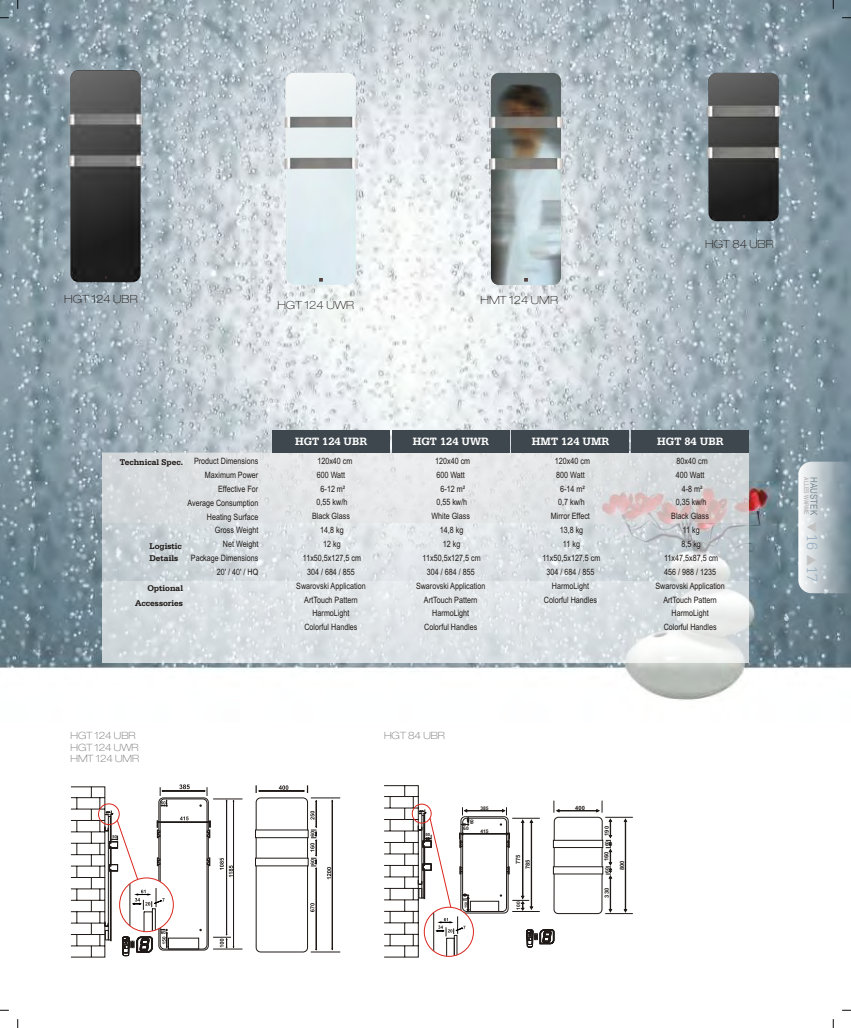
<style>
.page{position:relative;width:851px;height:1028px;background:#fff}
.page>*{position:absolute;margin:0;border:0;box-sizing:border-box;transform-origin:0 0}
.t1{font:300 15.75px "Serifa BT";color:#96adbf}
.t2{font:700 11.25px "Serifa BT";color:#fff}
.t3{font:100 expanded 11.25px "Helvetica Neue LT Pro";color:#1f1a17}
.t4{font:100 expanded 10px/11.8px "Helvetica Neue LT Pro";color:#737070}
.t5{font:condensed 9.62px "Helvetica";color:#788a91}
.t6{font:8.75px/13.9px "Arial Narrow";color:#1f1a17;text-align:center}
.t7{font:700 8.75px/12.5px "Serifa BT";color:#1f1a17}
.t8{font:condensed 6.25px "Helvetica";color:#aba8a8}
.t9{font:700 5.75px/9.6px "Arial";color:#1f1a17}
.t10{font:700 5px "Arial";color:#1f1a17}
.t11{font:700 4.88px "Arial";color:#1f1a17}
.t12{font:700 4.75px "Arial";color:#1f1a17}
.t13{font:700 4.38px "Arial Narrow";color:#1f1a17}
.t14{font:700 4.25px "Arial";color:#1f1a17}
.t15{font:700 4.25px "Arial Narrow";color:#1f1a17}
.s1{font-size:5px}
.s2{color:#c2c2c2}
</style>
<div class="page">
<img style="left:0;top:0;width:850px;height:701px">
<div style="left:102px;top:580px;width:646px;height:82px;background:#fff;opacity:.69"></div>
<div style="left:102px;top:453px;width:646px;height:127px;background:#fff;opacity:.56"></div>
<div style="left:102px;top:453px;width:646px;height:70px;background:#dedede;opacity:.4"></div>
<div style="left:272px;top:431px;width:117px;height:22px;background:#3d474d"></div>
<div style="left:392px;top:431px;width:117px;height:22px;background:#3d474d"></div>
<div style="left:511px;top:431px;width:118px;height:22px;background:#3d474d"></div>
<div style="left:631px;top:431px;width:117px;height:22px;background:#3d474d"></div>
<svg style="left:68px;top:70px;width:75px;height:209px;background:#464747"></svg>
<img style="left:489px;top:73px;width:74px;height:212px">
<svg style="left:284px;top:73px;width:74px;height:208px;background:#dae3e6"></svg>
<svg style="left:706px;top:73px;width:74px;height:148px;background:#484948"></svg>
<svg style="left:384px;top:785px;width:248px;height:172px"></svg>
<svg style="left:256px;top:785px;width:84px;height:167px"></svg>
<svg style="left:70px;top:784px;width:172px;height:174px"></svg>
<svg style="left:798px;top:461px;width:52px;height:132px;background:#b3bfc5"></svg>
<p class="t3" style="left:64px;top:295px;width:75px">HGT 124 UBR</p>
<p class="t3" style="left:277px;top:301px;width:78px">HGT 124 UWR</p>
<p class="t3" style="left:480px;top:296px;width:79px">HMT 124 UMR</p>
<p class="t3" style="left:705px;top:240px;width:70px">HGT 84 UBR</p>
<p class="t6" style="left:187px;top:455px;width:72px;text-align:right">Product Dimensions<br>Maximum Power<br>Effective For<br>Average Consumption<br>Heating Surface<br>Gross Weight<br>Net Weight<br>Package Dimensions<br>20' / 40' / HQ</p>
<p class="t7" style="left:120px;top:456px;width:65px">Technical Spec.</p>
<p class="t7" style="left:149px;top:540px;width:34px">Logistic<br>Details</p>
<p class="t7" style="left:135px;top:581px;width:49px;line-height:14.5px;text-align:right">Optional<br>Accessories</p>
<p class="t2" style="left:295px;top:437px;width:74px">HGT 124 UBR</p>
<p class="t6" style="left:317px;top:454px;width:37px">120x40 cm</p>
<p class="t6" style="left:317px;top:468px;width:30px">600 Watt</p>
<p class="t6" style="left:320px;top:482px;width:26px">6-12 m²</p>
<p class="t6" style="left:316px;top:496px;width:32px">0,55 kw/h</p>
<p class="t6" style="left:312px;top:510px;width:39px">Black Glass</p>
<p class="t6" style="left:320px;top:524px;width:25px">14,8 kg</p>
<p class="t6" style="left:323px;top:538px;width:19px">12 kg</p>
<p class="t6" style="left:303px;top:551px;width:60px">11x50,5x127,5 cm</p>
<p class="t6" style="left:307px;top:565px;width:49px">304 / 684 / 855</p>
<p class="t6" style="left:296px;top:579px;width:71px">Swarovski Application</p>
<p class="t6" style="left:304px;top:593px;width:55px">ArtTouch Pattern</p>
<p class="t6" style="left:312px;top:607px;width:39px">HarmoLight</p>
<p class="t6" style="left:304px;top:621px;width:55px">Colorful Handles</p>
<p class="t2" style="left:413px;top:437px;width:77px">HGT 124 UWR</p>
<p class="t2" style="left:532px;top:437px;width:79px">HMT 124 UMR</p>
<p class="t2" style="left:657px;top:437px;width:68px">HGT 84 UBR</p>
<p class="t6" style="left:416px;top:454px;width:71px">120x40 cm<br>600 Watt<br>6-12 m²<br>0,55 kw/h<br>White Glass<br>14,8 kg<br>12 kg<br>11x50,5x127,5 cm<br>304 / 684 / 855<br>Swarovski Application<br>ArtTouch Pattern<br>HarmoLight<br>Colorful Handles</p>
<p class="t6" style="left:542px;top:454px;width:60px">120x40 cm<br>800 Watt<br>6-14 m²<br>0,7 kw/h<br>Mirror Effect<br>13,8 kg<br>11 kg<br>11x50,5x127,5 cm<br>304 / 684 / 855<br>HarmoLight<br>Colorful Handles</p>
<p class="t6" style="left:655px;top:454px;width:71px">80x40 cm<br>400 Watt<br>4-8 m²<br>0,35 kw/h<br>Black Glass<br>11 kg<br>8,5 kg<br>11x47,5x87,5 cm<br>456 / 988 / 1235<br>Swarovski Application<br>ArtTouch Pattern<br>HarmoLight<br>Colorful Handles</p>
<p class="t4" style="left:70px;top:731px;width:70px">HGT 124 UBR<br>HGT 124 UWR<br>HMT 124 UMR</p>
<p class="t4" style="left:384px;top:731px;width:62px">HGT 84 UBR</p>
<p class="t14" style="left:425px;top:833px;width:6px">50</p>
<p class="t10" style="left:480px;top:806px;width:10px">385</p>
<p class="t12" style="left:470px;top:824px;width:7px;rotate:-90deg">60</p>
<p class="t11" style="left:463px;top:826px;width:7px">60</p>
<p class="t10" style="left:480px;top:829px;width:10px">415</p>
<p class="t15" style="left:463px;top:897px;width:5px">60</p>
<p class="t13" style="left:464px;top:908px;width:7px;rotate:-90deg">150</p>
<p class="t9" style="left:513px;top:869px;width:16px;text-indent:5px;rotate:-90deg">775<br>785</p>
<p class="t10" style="left:516px;top:910px;width:10px;rotate:-90deg">100</p>
<p class="t9" style="left:575px;top:803px;width:11px">400</p>
<p class="t9" style="left:602px;top:835px;width:11px;rotate:-90deg">190</p>
<p class="t10" style="left:605px;top:846px;width:7px;rotate:-90deg">60</p>
<p class="t9" style="left:602px;top:873px;width:23px;rotate:-90deg"><span class="s1">60</span> 160</p>
<p class="t9" style="left:602px;top:897px;width:11px;rotate:-90deg">330</p>
<p class="t9" style="left:618px;top:870px;width:11px;rotate:-90deg">800</p>
<p class="t8" style="left:808px;top:477px;width:38px;rotate:90deg">ALLES WARME</p>
<p class="t5" style="left:817px;top:477px;width:39px;rotate:90deg">HAUSTEK</p>
<p class="t1" style="left:819px;top:521px;width:76px;rotate:90deg"><span class="s2">❑</span>16 17</p>
</div>
